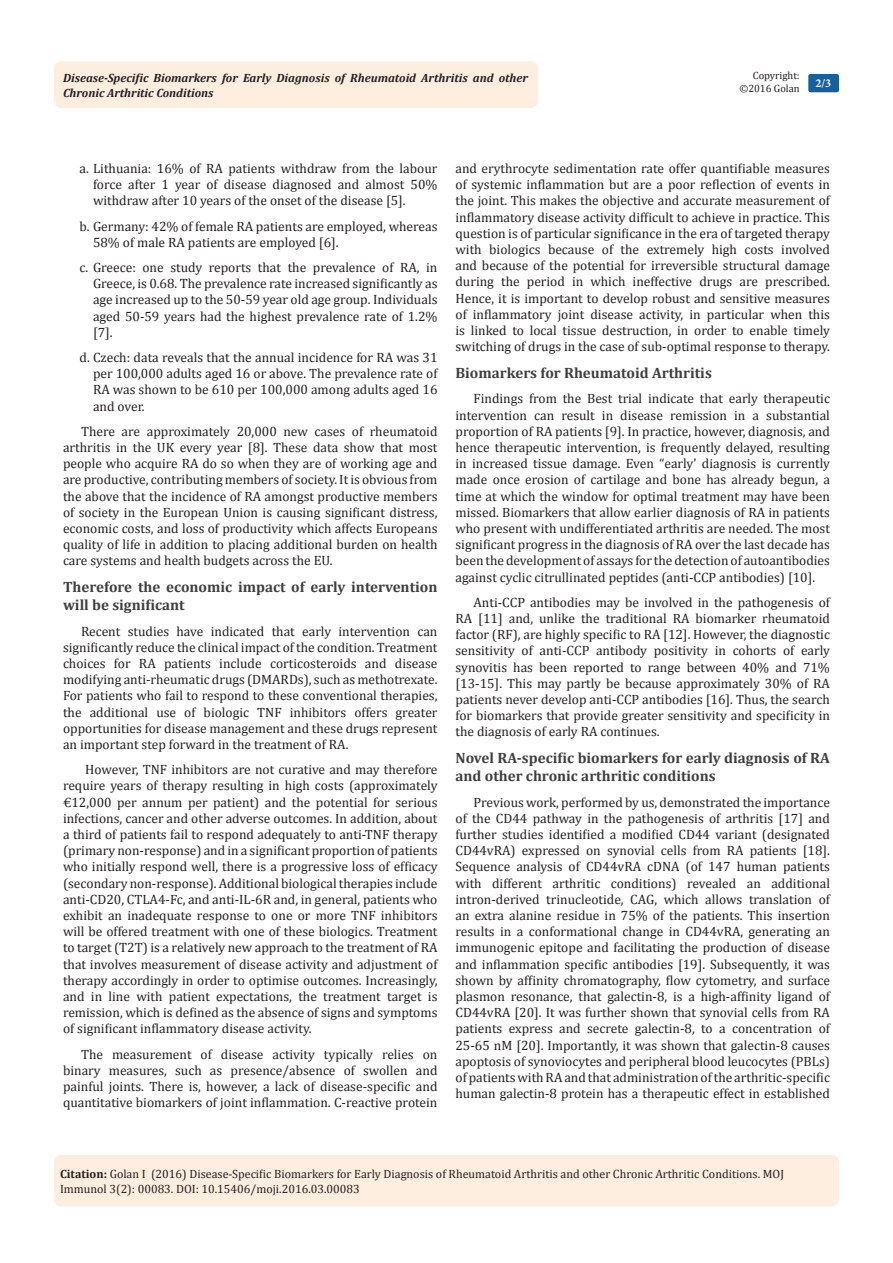
<style>
.page{position:relative;width:893px;height:1263px;background:#fff}
.page>*{position:absolute;margin:0;border:0;box-sizing:border-box;transform-origin:0 0}
.t1{font:700 15px/18px "Cambria";color:#3e3e3f}
.t2{font:13.5px/16.2px "Cambria";color:#231f20;text-align:justify}
.Citation{font:12px/14.4px "Cambria";color:#231f20}
.t3{font:italic 700 12px/14.4px "Cambria";color:#231f20}
.t4{font:700 12px "Minion Pro";color:#fff}
.t5{font:10.5px/12.6px "Cambria";color:#231f20;text-align:right}
.s1{font-weight:700}
</style>
<div class="page">
<div style="left:54px;top:61px;width:484px;height:47px;background:#feeee0;border-radius:8px"></div>
<div style="left:808px;top:74px;width:31px;height:18px;background:#18609d;border-radius:2px"></div>
<div style="left:54px;top:1155px;width:785px;height:51px;background:#feeee0;border-radius:7px"></div>
<p class="t5" style="left:739px;top:69px;width:62px">Copyright: ©2016 Golan</p>
<p class="t3" style="left:63px;top:70px;width:467px">Disease-Specific Biomarkers for Early Diagnosis of Rheumatoid Arthritis and other<br>Chronic Arthritic Conditions</p>
<p class="t4" style="left:815px;top:75px;width:17px">2/3</p>
<p class="t2" style="left:93px;top:160px;width:346px;text-indent:-14px">a. Lithuania: 16% of RA patients withdraw from the labour force after 1 year of disease diagnosed and almost 50% withdraw after 10 years of the onset of the disease [5].</p>
<p class="t2" style="left:93px;top:218px;width:346px;text-indent:-14px">b. Germany: 42% of female RA patients are employed, whereas<br>58% of male RA patients are employed [6].</p>
<p class="t2" style="left:93px;top:259px;width:346px;text-indent:-14px">c. Greece: one study reports that the prevalence of RA, in Greece, is 0.68. The prevalence rate increased significantly as age increased up to the 50-59 year old age group. Individuals aged 50-59 years had the highest prevalence rate of 1.2% [7].</p>
<p class="t2" style="left:93px;top:349px;width:346px;text-indent:-14px">d. Czech: data reveals that the annual incidence for RA was 31 per 100,000 adults aged 16 or above. The prevalence rate of RA was shown to be 610 per 100,000 among adults aged 16 and over.</p>
<p class="t2" style="left:63px;top:423px;width:376px;text-indent:18px">There are approximately 20,000 new cases of rheumatoid arthritis in the UK every year [8]. These data show that most people who acquire RA do so when they are of working age and are productive, contributing members of society. It is obvious from the above that the incidence of RA amongst productive members of society in the European Union is causing significant distress, economic costs, and loss of productivity which affects Europeans quality of life in addition to placing additional burden on health care systems and health budgets across the EU.</p>
<p class="t1" style="left:63px;top:578px;width:376px">Therefore the economic impact of early intervention will be significant</p>
<p class="t2" style="left:63px;top:623px;width:376px;text-indent:18px">Recent studies have indicated that early intervention can significantly reduce the clinical impact of the condition. Treatment choices for RA patients include corticosteroids and disease modifying anti-rheumatic drugs (DMARDs), such as methotrexate.<br>For patients who fail to respond to these conventional therapies, the additional use of biologic TNF inhibitors offers greater opportunities for disease management and these drugs represent an important step forward in the treatment of RA.</p>
<p class="t2" style="left:63px;top:761px;width:376px;text-indent:22px">However, TNF inhibitors are not curative and may therefore require years of therapy resulting in high costs (approximately €12,000 per annum per patient) and the potential for serious infections, cancer and other adverse outcomes. In addition, about a third of patients fail to respond adequately to anti-TNF therapy (primary non-response) and in a significant proportion of patients who initially respond well, there is a progressive loss of efficacy (secondary non-response). Additional biological therapies include anti-CD20, CTLA4-Fc, and anti-IL-6R and, in general, patients who exhibit an inadequate response to one or more TNF inhibitors will be offered treatment with one of these biologics. Treatment to target (T2T) is a relatively new approach to the treatment of RA that involves measurement of disease activity and adjustment of therapy accordingly in order to optimise outcomes. Increasingly, and in line with patient expectations, the treatment target is remission, which is defined as the absence of signs and symptoms of significant inflammatory disease activity.</p>
<p class="t2" style="left:63px;top:1046px;width:376px;text-indent:18px">The measurement of disease activity typically relies on binary measures, such as presence/absence of swollen and painful joints. There is, however, a lack of disease-specific and quantitative biomarkers of joint inflammation. C-reactive protein</p>
<p class="t2" style="left:455px;top:160px;width:376px">and erythrocyte sedimentation rate offer quantifiable measures of systemic inflammation but are a poor reflection of events in the joint. This makes the objective and accurate measurement of inflammatory disease activity difficult to achieve in practice. This question is of particular significance in the era of targeted therapy with biologics because of the extremely high costs involved and because of the potential for irreversible structural damage during the period in which ineffective drugs are prescribed.<br>Hence, it is important to develop robust and sensitive measures of inflammatory joint disease activity, in particular when this is linked to local tissue destruction, in order to enable timely switching of drugs in the case of sub-optimal response to therapy.</p>
<p class="t1" style="left:455px;top:363px;width:258px">Biomarkers for Rheumatoid Arthritis</p>
<p class="t2" style="left:455px;top:391px;width:376px;text-indent:18px">Findings from the Best trial indicate that early therapeutic intervention can result in disease remission in a substantial proportion of RA patients [9]. In practice, however, diagnosis, and hence therapeutic intervention, is frequently delayed, resulting in increased tissue damage. Even “early’ diagnosis is currently made once erosion of cartilage and bone has already begun, a time at which the window for optimal treatment may have been missed. Biomarkers that allow earlier diagnosis of RA in patients who present with undifferentiated arthritis are needed. The most significant progress in the diagnosis of RA over the last decade has been the development of assays for the detection of autoantibodies against cyclic citrullinated peptides (anti-CCP antibodies) [10].</p>
<p class="t2" style="left:455px;top:594px;width:376px;text-indent:18px">Anti-CCP antibodies may be involved in the pathogenesis of RA [11] and, unlike the traditional RA biomarker rheumatoid factor (RF), are highly specific to RA [12]. However, the diagnostic sensitivity of anti-CCP antibody positivity in cohorts of early synovitis has been reported to range between 40% and 71% [13-15]. This may partly be because approximately 30% of RA patients never develop anti-CCP antibodies [16]. Thus, the search for biomarkers that provide greater sensitivity and specificity in the diagnosis of early RA continues.</p>
<p class="t1" style="left:455px;top:749px;width:376px">Novel RA-specific biomarkers for early diagnosis of RA and other chronic arthritic conditions</p>
<p class="t2" style="left:455px;top:794px;width:376px;text-indent:18px">Previous work, performed by us, demonstrated the importance of the CD44 pathway in the pathogenesis of arthritis [17] and further studies identified a modified CD44 variant (designated CD44vRA) expressed on synovial cells from RA patients [18].<br>Sequence analysis of CD44vRA cDNA (of 147 human patients with different arthritic conditions) revealed an additional intron-derived trinucleotide, CAG, which allows translation of an extra alanine residue in 75% of the patients. This insertion results in a conformational change in CD44vRA, generating an immunogenic epitope and facilitating the production of disease and inflammation specific antibodies [19]. Subsequently, it was shown by affinity chromatography, flow cytometry, and surface plasmon resonance, that galectin-8, is a high-affinity ligand of CD44vRA [20]. It was further shown that synovial cells from RA patients express and secrete galectin-8, to a concentration of 25-65 nM [20]. Importantly, it was shown that galectin-8 causes apoptosis of synoviocytes and peripheral blood leucocytes (PBLs) of patients with RA and that administration of the arthritic-specific human galectin-8 protein has a therapeutic effect in established</p>
<p class="Citation" style="left:60px;top:1167px;width:726px"><span class="s1">Citation:</span> Golan I (2016) Disease-Specific Biomarkers for Early Diagnosis of Rheumatoid Arthritis and other Chronic Arthritic Conditions. MOJ<br>Immunol 3(2): 00083. DOI: 10.15406/moji.2016.03.00083</p>
</div>
